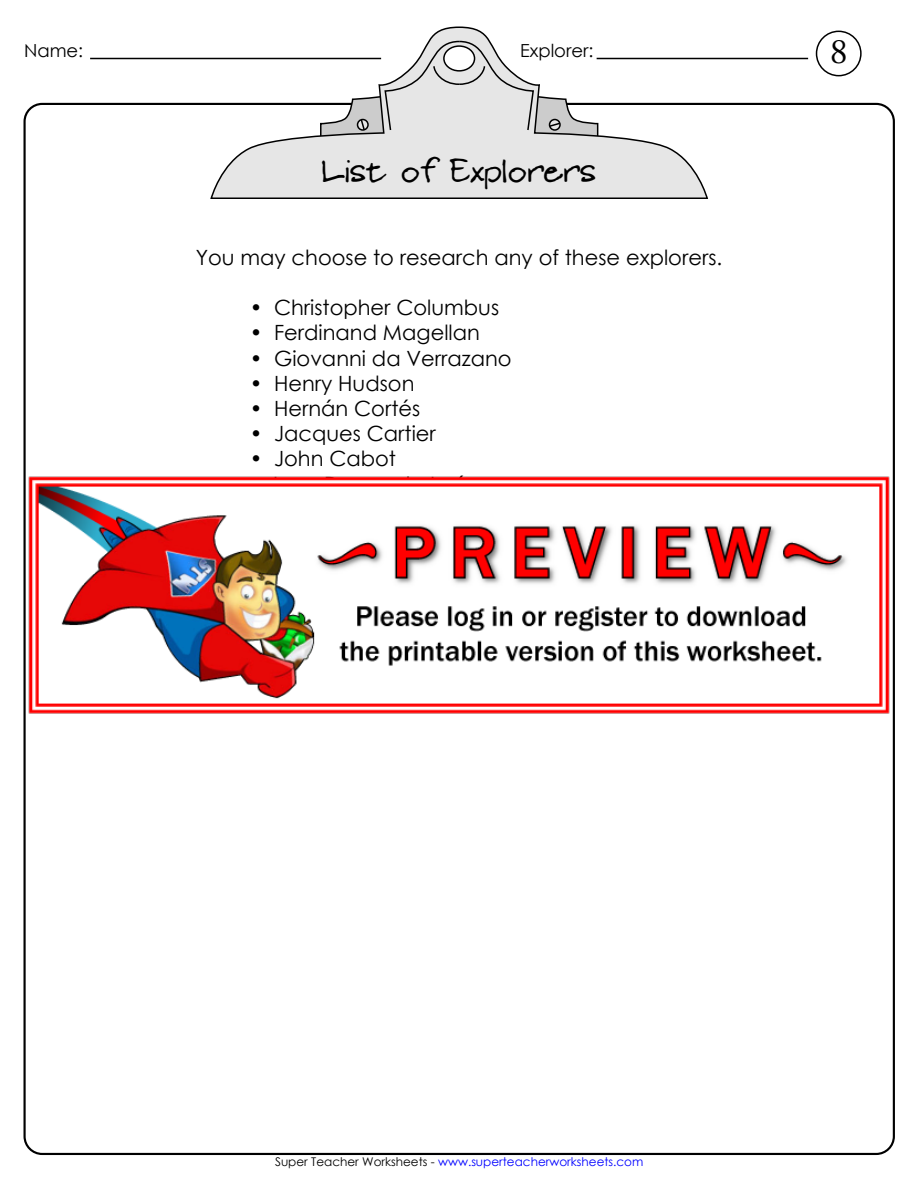
<style>
.page{position:relative;width:918px;height:1188px;background:#fff}
.page>*{position:absolute;margin:0;border:0;box-sizing:border-box;transform-origin:0 0}
.t1{font:36px "Jane Doe Fontgod.com";color:#000}
.t2{font:36px "Adobe Garamond Pro";color:#000}
.t3{font:21px "Century Gothic 2";color:#000}
.t4{font:18px "Century Gothic 2";color:#000}
.t5{font:12px "Century Gothic 2";color:#00f}
.s1{color:#000}
</style>
<div class="page">
<svg style="left:210px;top:26px;width:499px;height:173px"></svg>
<svg style="left:319px;top:40px;width:280px;height:101px"></svg>
<hr style="left:90px;top:58px;width:291px;height:1px;background:#000">
<hr style="left:597px;top:58px;width:211px;height:1px;background:#000">
<div style="left:816px;top:31px;width:46px;height:45px;border:2px solid #000;border-radius:50%"></div>
<img style="left:23px;top:470px;width:872px;height:248px">
<p class="t4" style="left:24px;top:38px;width:61px">Name:</p>
<p class="t4" style="left:520px;top:38px;width:75px">Explorer:</p>
<h1 class="t2" style="left:830px;top:30px;width:19px">8</h1>
<h1 class="t1" style="left:322px;top:147px;width:275px">List of Explorers</h1>
<p class="t3" style="left:196px;top:242px;width:528px">You may choose to research any of these explorers.</p>
<p class="t3" style="left:250px;top:293px;width:251px">• Christopher Columbus</p>
<p class="t3" style="left:250px;top:318px;width:232px">• Ferdinand Magellan</p>
<p class="t3" style="left:250px;top:343px;width:263px">• Giovanni da Verrazano</p>
<p class="t3" style="left:250px;top:368px;width:166px">• Henry Hudson</p>
<p class="t3" style="left:250px;top:394px;width:172px">• Hernán Cortés</p>
<p class="t3" style="left:250px;top:419px;width:188px">• Jacques Cartier</p>
<p class="t3" style="left:250px;top:444px;width:148px">• John Cabot</p>
<p class="t5" style="left:275px;top:1154px;width:370px"><span class="s1">Super Teacher Worksheets -</span> www.superteacherworksheets.com</p>
</div>
